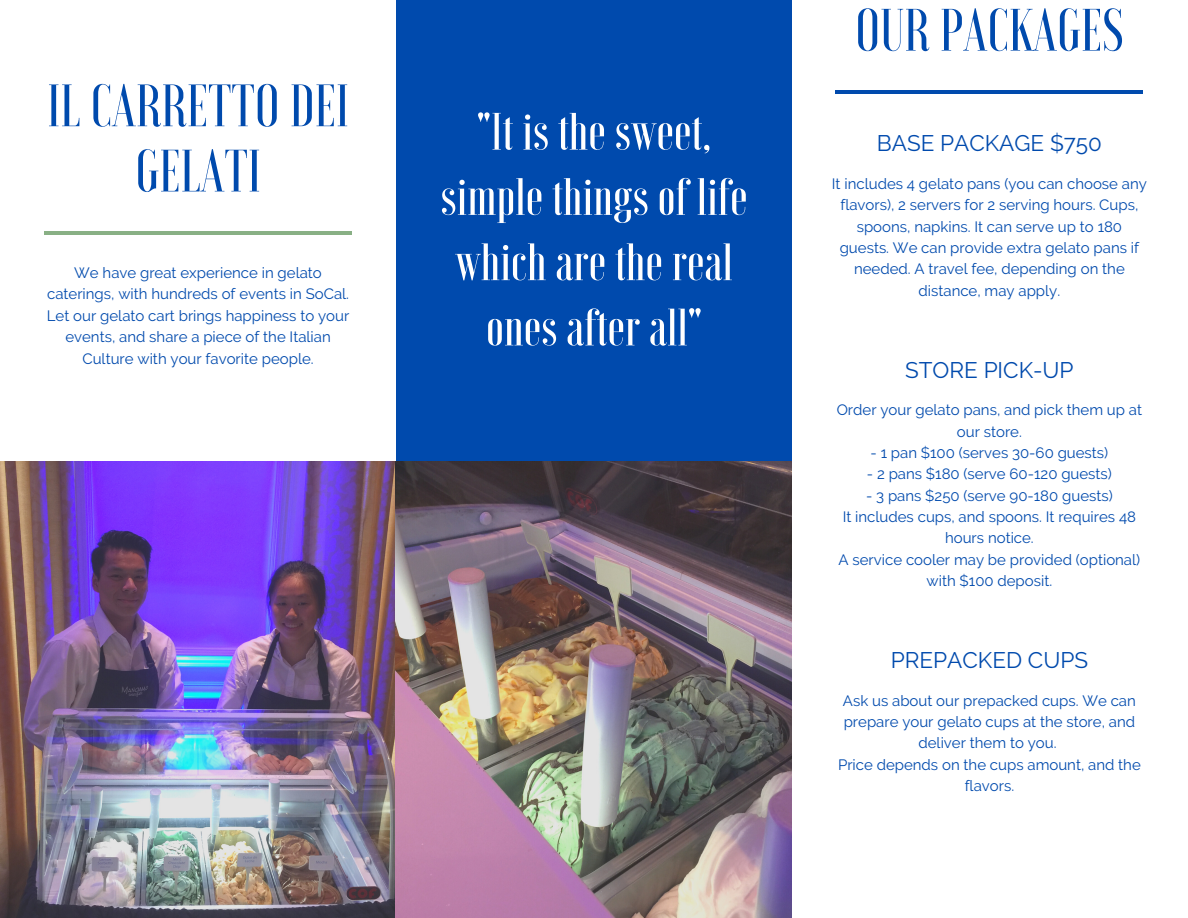
<style>
.page{position:relative;width:1188px;height:918px;background:#fff}
.page>*{position:absolute;margin:0;border:0;box-sizing:border-box;transform-origin:0 0}
.t1{font:500 59.7px/65.2px "Voga";color:#004aad;text-align:center}
.t2{font:500 52.5px/65.2px "Voga";color:#fff;text-align:center}
.t3{font:22.5px "Raleway";color:#004aad}
.t4{font:15px/21.3px "Raleway";color:#004aad;text-align:center}
</style>
<div class="page">
<img style="left:0;top:461px;width:396px;height:457px">
<div style="left:396px;top:0;width:396px;height:480px;background:#004aad"></div>
<hr style="left:45px;top:232px;width:307px;height:3px;background:#89b085">
<img style="left:396px;top:461px;width:396px;height:457px">
<hr style="left:836px;top:91px;width:307px;height:3px;background:#004aad">
<h1 class="t1" style="left:47px;top:73px;width:303px">IL CARRETTO DEI<br>GELATI</h1>
<p class="t4" style="left:47px;top:262px;width:304px">We have great experience in gelato caterings, with hundreds of events in SoCal.<br>Let our gelato cart brings happiness to your events, and share a piece of the Italian Culture with your favorite people.</p>
<h2 class="t2" style="left:440px;top:99px;width:309px">"It is the sweet, simple things of life which are the real ones after all"</h2>
<h1 class="t1" style="left:855px;top:-3px;width:270px">OUR PACKAGES</h1>
<h3 class="t3" style="left:877px;top:130px;width:227px">BASE PACKAGE $750</h3>
<p class="t4" style="left:832px;top:173px;width:316px">It includes 4 gelato pans (you can choose any flavors), 2 servers for 2 serving hours. Cups, spoons, napkins. It can serve up to 180 guests. We can provide extra gelato pans if needed. A travel fee, depending on the distance, may apply.</p>
<h3 class="t3" style="left:905px;top:357px;width:170px">STORE PICK-UP</h3>
<p class="t4" style="left:837px;top:399px;width:307px">Order your gelato pans, and pick them up at our store.</p>
<p class="t4" style="left:871px;top:442px;width:239px">- 1 pan $100 (serves 30-60 guests)</p>
<p class="t4" style="left:867px;top:463px;width:247px">- 2 pans $180 (serve 60-120 guests)</p>
<p class="t4" style="left:839px;top:485px;width:303px">- 3 pans $250 (serve 90-180 guests)<br>It includes cups, and spoons. It requires 48 hours notice.<br>A service cooler may be provided (optional) with $100 deposit.</p>
<h3 class="t3" style="left:891px;top:647px;width:199px">PREPACKED CUPS</h3>
<p class="t4" style="left:838px;top:690px;width:304px">Ask us about our prepacked cups. We can prepare your gelato cups at the store, and deliver them to you.<br>Price depends on the cups amount, and the flavors.</p>
</div>
